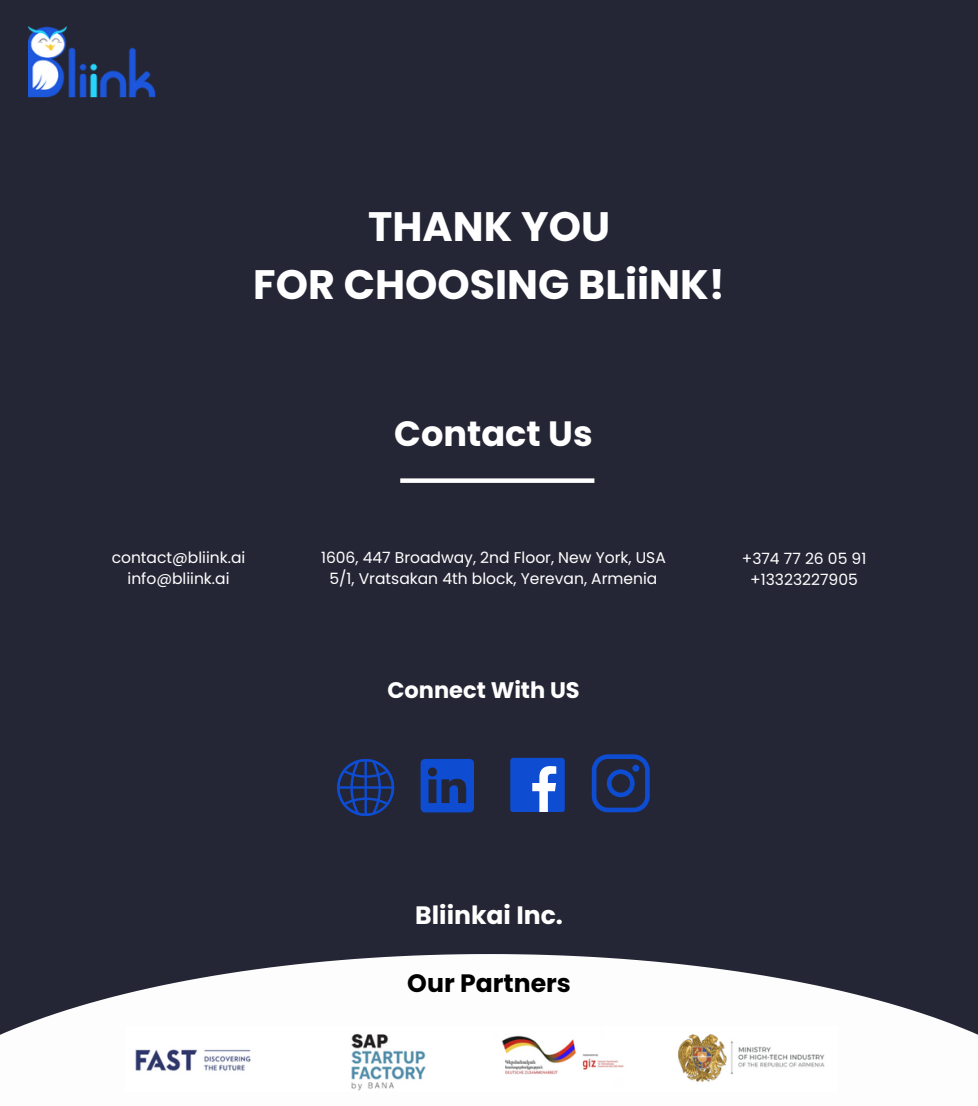
<style>
.page{position:relative;width:978px;height:1106px;background:#252635}
.page>*{position:absolute;margin:0;border:0;box-sizing:border-box;transform-origin:0 0}
.t1{font:700 41.1px/57.3px "Poppins";color:#fff;text-align:center}
.t2{font:700 35.1px "Poppins";color:#fff}
.t3{font:700 25.05px "Poppins";color:#fff}
.t4{font:700 25.05px "Poppins";color:#000}
.t5{font:700 22.5px "Poppins";color:#fff}
.t6{font:15.6px "Poppins";color:#fff}
</style>
<div class="page">
<img style="left:29px;top:27px;width:127px;height:71px">
<svg style="left:0;top:954px;width:978px;height:152px;fill:#fdfdfe"></svg>
<div style="left:400px;top:478px;width:194px;height:5px;background:#fff"></div>
<svg style="left:337px;top:759px;width:57px;height:57px"></svg>
<svg style="left:420px;top:759px;width:54px;height:53px"></svg>
<div style="left:510px;top:758px;width:54px;height:54px;background:#0e4cd1;border-radius:3px"></div>
<svg style="left:532px;top:766px;width:24px;height:46px"></svg>
<img style="left:126px;top:1026px;width:711px;height:65px">
<svg style="left:592px;top:754px;width:58px;height:58px"></svg>
<div style="left:632px;top:765px;width:7px;height:7px;background:#0e4cd1;border-radius:50%"></div>
<h2 class="t1" style="left:253px;top:198px;width:473px">THANK YOU<br>FOR CHOOSING BLiiNK!</h2>
<p class="t6" style="left:112px;top:546px;width:135px">contact@bliink.ai</p>
<p class="t6" style="left:127px;top:568px;width:103px">info@bliink.ai</p>
<p class="t2" style="left:394px;top:409px;width:200px">Contact Us</p>
<p class="t6" style="left:321px;top:546px;width:346px">1606, 447 Broadway, 2nd Floor, New York, USA</p>
<p class="t6" style="left:329px;top:568px;width:329px">5/1, Vratsakan 4th block, Yerevan, Armenia</p>
<p class="t5" style="left:387px;top:675px;width:194px">Connect With US</p>
<h4 class="t6" style="left:741px;top:547px;width:126px">+374 77 26 05 91</h4>
<p class="t6" style="left:750px;top:568px;width:109px">+13323227905</p>
<p class="t3" style="left:415px;top:897px;width:149px">Bliinkai Inc.</p>
<p class="t4" style="left:407px;top:966px;width:165px">Our Partners</p>
</div>
